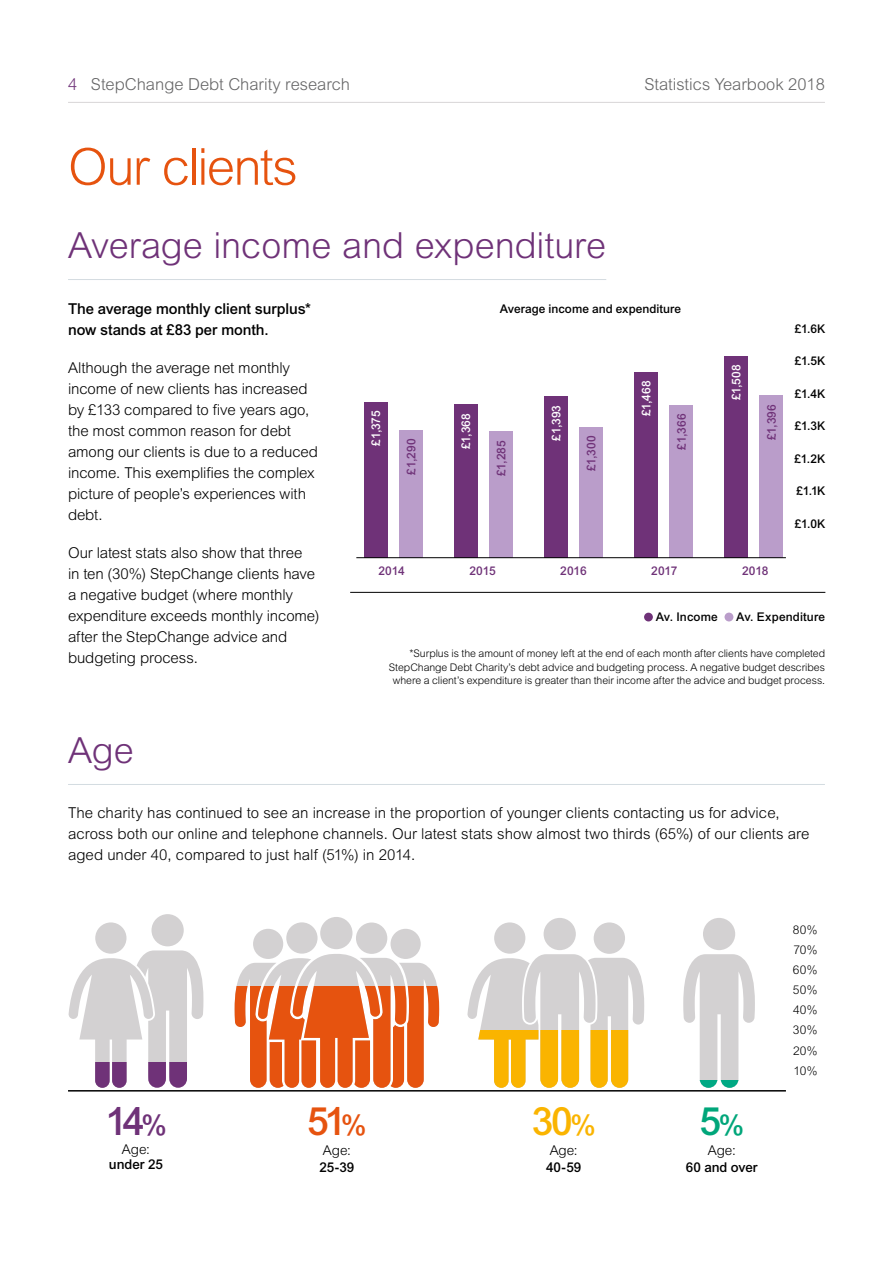
<style>
.page{position:relative;width:893px;height:1263px;background:#fff}
.page>*{position:absolute;margin:0;border:0;box-sizing:border-box;transform-origin:0 0}
.t1{font:300 51px "Arial";letter-spacing:-.035em;color:#e6530f}
.t2{font:500 39px "Arial";color:#e6530f}
.t3{font:500 39px "Arial";color:#6f3278}
.t4{font:500 39px "Arial";color:#fab400}
.t5{font:500 39px "Arial";color:#00a67a}
.t6{font:300 36px "Arial";color:#6f3278}
.t7{font:300 16.5px "Arial";color:#646465}
.t8{font:300 15px/21px "Arial";letter-spacing:-.005em;color:#000}
.t9{font:500 15px/21px "Arial";letter-spacing:-.005em;color:#000}
.t10{font:500 13.5px "Arial";color:#000}
.t11{font:300 13.5px "Arial";letter-spacing:-.005em;color:#000}
.t12{font:500 12px "Arial";letter-spacing:.005em;color:#000}
.t13{font:500 12px "Arial";color:#6f3278}
.t14{font:500 12px "Arial";letter-spacing:.005em;color:#fff}
.t15{font:300 12px/20.1px "Arial";letter-spacing:.025em;color:#000;text-align:justify}
.t16{font:300 10.5px/13.5px "Arial";letter-spacing:-.005em;color:#000;text-align:right}
.s1{color:#6f3278}
.s2{font-size:28.5px}
</style>
<div class="page">
<hr style="left:68px;top:102px;width:757px;height:1px;background:#dcdadb">
<hr style="left:68px;top:784px;width:757px;height:1px;background:#d4dce1">
<hr style="left:68px;top:279px;width:538px;height:1px;background:#d4dce1">
<div style="left:703px;top:918px;width:32px;height:32px;background:#d3d1d2;border-radius:50%"></div>
<div style="left:544px;top:918px;width:32px;height:32px;background:#d3d1d2;border-radius:50%"></div>
<div style="left:594px;top:922px;width:31px;height:32px;background:#d3d1d2;border-radius:50%"></div>
<div style="left:494px;top:922px;width:31px;height:32px;background:#d3d1d2;border-radius:50%"></div>
<div style="left:151px;top:914px;width:33px;height:32px;background:#d3d1d2;border-radius:50%"></div>
<div style="left:95px;top:922px;width:31px;height:32px;background:#d3d1d2;border-radius:50%"></div>
<div style="left:320px;top:917px;width:32px;height:32px;background:#d3d1d2;border-radius:50%"></div>
<div style="left:253px;top:929px;width:30px;height:30px;background:#d3d1d2;border-radius:50%"></div>
<div style="left:286px;top:922px;width:32px;height:32px;background:#d3d1d2;border-radius:50%"></div>
<div style="left:356px;top:922px;width:31px;height:32px;background:#d3d1d2;border-radius:50%"></div>
<div style="left:391px;top:929px;width:30px;height:30px;background:#d3d1d2;border-radius:50%"></div>
<svg style="left:683px;top:954px;width:72px;height:134px"></svg>
<svg style="left:467px;top:954px;width:177px;height:134px"></svg>
<svg style="left:235px;top:954px;width:204px;height:134px"></svg>
<svg style="left:68px;top:950px;width:135px;height:138px"></svg>
<div style="left:644px;top:613px;width:9px;height:8px;background:#6f3278;border-radius:50%"></div>
<div style="left:724px;top:613px;width:9px;height:8px;background:#ba9dca;border-radius:50%"></div>
<div style="left:399px;top:430px;width:23px;height:128px;background:#ba9dca"></div>
<div style="left:364px;top:402px;width:23px;height:156px;background:#6f3278"></div>
<div style="left:489px;top:432px;width:23px;height:126px;background:#ba9dca"></div>
<div style="left:454px;top:405px;width:23px;height:153px;background:#6f3278"></div>
<div style="left:579px;top:427px;width:23px;height:131px;background:#ba9dca"></div>
<div style="left:544px;top:396px;width:23px;height:162px;background:#6f3278"></div>
<div style="left:669px;top:405px;width:23px;height:153px;background:#ba9dca"></div>
<div style="left:634px;top:372px;width:23px;height:186px;background:#6f3278"></div>
<div style="left:759px;top:396px;width:24px;height:162px;background:#ba9dca"></div>
<div style="left:724px;top:356px;width:23px;height:202px;background:#6f3278"></div>
<hr style="left:356px;top:557px;width:430px;height:1px;background:#000">
<hr style="left:350px;top:592px;width:475px;height:1px;background:#000">
<hr style="left:68px;top:1090px;width:718px;height:1px;background:#000">
<p class="t7" style="left:68px;top:74px;width:284px"><span class="s1">4</span> StepChange Debt Charity research</p>
<p class="t7" style="left:644px;top:74px;width:182px">Statistics Yearbook 2018</p>
<h1 class="t1" style="left:68px;top:138px;width:231px">Our clients</h1>
<h3 class="t6" style="left:68px;top:225px;width:540px">Average income and expenditure</h3>
<p class="t9" style="left:68px;top:298px;width:244px">The average monthly client surplus* now stands at £83 per month.</p>
<p class="t8" style="left:68px;top:357px;width:252px">Although the average net monthly income of new clients has increased by £133 compared to five years ago, the most common reason for debt among our clients is due to a reduced income. This exemplifies the complex picture of people’s experiences with debt.</p>
<p class="t8" style="left:68px;top:542px;width:253px">Our latest stats also show that three<br>in ten (30%) StepChange clients have a negative budget (where monthly expenditure exceeds monthly income) after the StepChange advice and budgeting process.</p>
<p class="t14" style="left:369px;top:446px;width:36px;rotate:-90deg">£1,375</p>
<p class="t13" style="left:404px;top:475px;width:37px;rotate:-90deg">£1,290</p>
<p class="t12" style="left:500px;top:302px;width:183px">Average income and expenditure</p>
<p class="t14" style="left:459px;top:449px;width:37px;rotate:-90deg">£1,368</p>
<p class="t13" style="left:494px;top:476px;width:37px;rotate:-90deg">£1,285</p>
<p class="t14" style="left:549px;top:441px;width:37px;rotate:-90deg">£1,393</p>
<p class="t13" style="left:584px;top:471px;width:37px;rotate:-90deg">£1,300</p>
<p class="t14" style="left:639px;top:416px;width:37px;rotate:-90deg">£1,468</p>
<p class="t13" style="left:674px;top:449px;width:37px;rotate:-90deg">£1,366</p>
<p class="t14" style="left:729px;top:400px;width:37px;rotate:-90deg">£1,508</p>
<p class="t13" style="left:764px;top:440px;width:37px;rotate:-90deg">£1,396</p>
<p class="t13" style="left:378px;top:563px;width:28px">2014</p>
<p class="t13" style="left:469px;top:563px;width:28px">2015</p>
<p class="t13" style="left:560px;top:563px;width:28px">2016</p>
<p class="t13" style="left:651px;top:563px;width:28px">2017</p>
<p class="t13" style="left:742px;top:563px;width:28px">2018</p>
<p class="t12" style="left:795px;top:321px;width:32px">£1.6K</p>
<p class="t12" style="left:795px;top:354px;width:32px">£1.5K</p>
<p class="t12" style="left:795px;top:387px;width:32px">£1.4K</p>
<p class="t12" style="left:795px;top:419px;width:32px">£1.3K</p>
<p class="t12" style="left:794px;top:452px;width:32px">£1.2K</p>
<p class="t12" style="left:796px;top:484px;width:30px">£1.1K</p>
<p class="t12" style="left:795px;top:517px;width:32px">£1.0K</p>
<p class="t12" style="left:656px;top:610px;width:64px">Av. Income</p>
<p class="t12" style="left:736px;top:610px;width:90px">Av. Expenditure</p>
<p class="t16" style="left:389px;top:647px;width:438px">*Surplus is the amount of money left at the end of each month after clients have completed<br>StepChange Debt Charity’s debt advice and budgeting process. A negative budget describes where a client’s expenditure is greater than their income after the advice and budget process.</p>
<h3 class="t6" style="left:68px;top:730px;width:67px">Age</h3>
<p class="t8" style="left:68px;top:802px;width:743px">The charity has continued to see an increase in the proportion of younger clients contacting us for advice, across both our online and telephone channels. Our latest stats show almost two thirds (65%) of our clients are aged under 40, compared to just half (51%) in 2014.</p>
<h2 class="t3" style="left:105px;top:1098px;width:63px">14<span class="s2">%</span></h2>
<p class="t11" style="left:122px;top:1141px;width:30px">Age:</p>
<p class="t10" style="left:109px;top:1156px;width:56px">under 25</p>
<h2 class="t2" style="left:307px;top:1098px;width:61px">51<span class="s2">%</span></h2>
<p class="t11" style="left:323px;top:1143px;width:30px">Age:</p>
<p class="t10" style="left:319px;top:1159px;width:37px">25-39</p>
<h2 class="t4" style="left:532px;top:1098px;width:66px">30<span class="s2">%</span></h2>
<p class="t11" style="left:550px;top:1143px;width:30px">Age:</p>
<p class="t10" style="left:546px;top:1159px;width:37px">40-59</p>
<h2 class="t5" style="left:700px;top:1098px;width:46px">5<span class="s2">%</span></h2>
<p class="t11" style="left:708px;top:1143px;width:30px">Age:</p>
<p class="t10" style="left:686px;top:1159px;width:73px">60 and over</p>
<p class="t15" style="left:793px;top:919px;width:26px">80% 70% 60% 50% 40% 30% 20% 10%</p>
</div>
